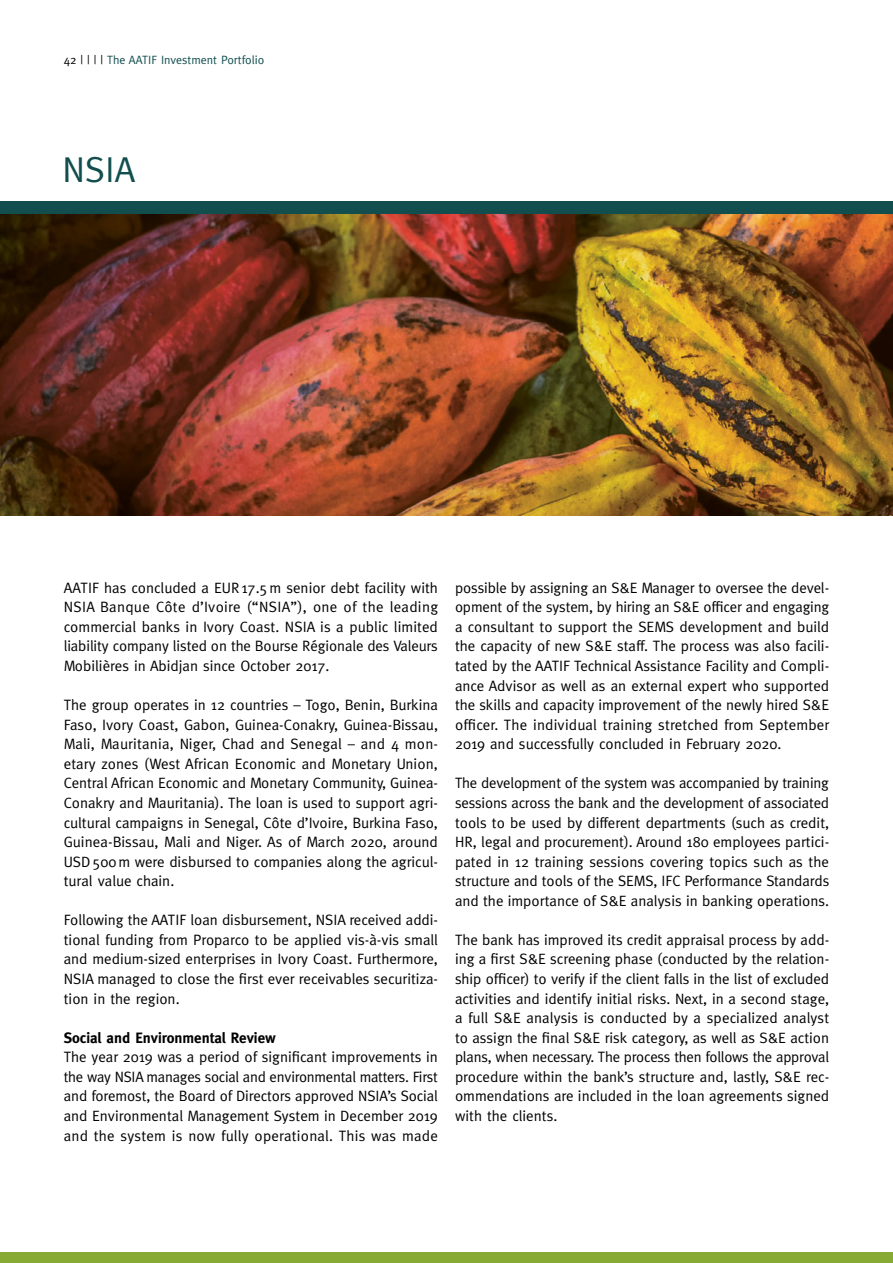
<style>
.page{position:relative;width:893px;height:1263px;background:#fff}
.page>*{position:absolute;margin:0;border:0;box-sizing:border-box;transform-origin:0 0}
.t1{font:36px "Meta";color:#124e4e}
.t2{font:15px/19.5px "Meta";color:#000;text-align:justify}
.t3{font:700 15px "Meta";color:#000}
.t4{font:12px "Meta";color:#124e4e}
.s1{color:#000}
</style>
<div class="page">
<img style="left:0;top:214px;width:893px;height:302px">
<div style="left:0;top:1252px;width:893px;height:11px;background:#86aa33"></div>
<div style="left:0;top:202px;width:893px;height:12px;background:#124e4e"></div>
<p class="t4" style="left:64px;top:53px;width:202px"><span class="s1">42 | | | |</span> The AATIF Investment Portfolio</p>
<h1 class="t1" style="left:63px;top:149px;width:74px">NSIA</h1>
<p class="t2" style="left:64px;top:578px;width:376px">AATIF has concluded a EUR17.5m senior debt facility with NSIA Banque Côte d’Ivoire (“NSIA”), one of the leading commercial banks in Ivory Coast. NSIA is a public limited liability company listed on the Bourse Régionale des Valeurs Mobilières in Abidjan since October 2017.</p>
<p class="t2" style="left:64px;top:695px;width:376px">The group operates in 12 countries – Togo, Benin, Burkina Faso, Ivory Coast, Gabon, Guinea-Conakry, Guinea-Bissau, Mali, Mauritania, Niger, Chad and Senegal – and 4 mon&shy;etary zones (West African Economic and Monetary Union, Central African Economic and Monetary Community, Guinea-Conakry and Mauritania). The loan is used to support agri&shy;cultural campaigns in Senegal, Côte d’Ivoire, Burkina Faso, Guinea-Bissau, Mali and Niger. As of March 2020, around USD500m were disbursed to companies along the agricul&shy;tural value chain.</p>
<p class="t2" style="left:64px;top:910px;width:376px">Following the AATIF loan disbursement, NSIA received addi&shy;tional funding from Proparco to be applied vis-à-vis small and medium-sized enterprises in Ivory Coast. Furthermore, NSIA managed to close the first ever receivables securitiza&shy;tion in the region.</p>
<p class="t3" style="left:64px;top:1029px;width:214px">Social and Environmental Review</p>
<p class="t2" style="left:64px;top:1047px;width:376px">The year 2019 was a period of significant improvements in the way NSIA manages social and environmental matters. First and foremost, the Board of Directors approved NSIA’s Social and Environmental Management System in December 2019 and the system is now fully operational. This was made</p>
<p class="t2" style="left:455px;top:578px;width:376px">possible by assigning an S&amp;E Manager to oversee the devel&shy;opment of the system, by hiring an S&amp;E officer and engaging a consultant to support the SEMS development and build the capacity of new S&amp;E staff. The process was also facili&shy;tated by the AATIF Technical Assistance Facility and Compli&shy;ance Advisor as well as an external expert who supported the skills and capacity improvement of the newly hired S&amp;E officer. The individual training stretched from September 2019 and successfully concluded in February 2020.</p>
<p class="t2" style="left:455px;top:773px;width:376px">The development of the system was accompanied by training sessions across the bank and the development of associated tools to be used by different departments (such as credit, HR, legal and procurement). Around 180 employees partici&shy;pated in 12 training sessions covering topics such as the structure and tools of the SEMS, IFC Performance Standards and the importance of S&amp;E analysis in banking operations.</p>
<p class="t2" style="left:455px;top:930px;width:376px">The bank has improved its credit appraisal process by add&shy;ing a first S&amp;E screening phase (conducted by the relation&shy;ship officer) to verify if the client falls in the list of excluded activities and identify initial risks. Next, in a second stage, a full S&amp;E analysis is conducted by a specialized analyst to assign the final S&amp;E risk category, as well as S&amp;E action plans, when necessary. The process then follows the approval procedure within the bank’s structure and, lastly, S&amp;E rec&shy;ommendations are included in the loan agreements signed with the clients.</p>
</div>
